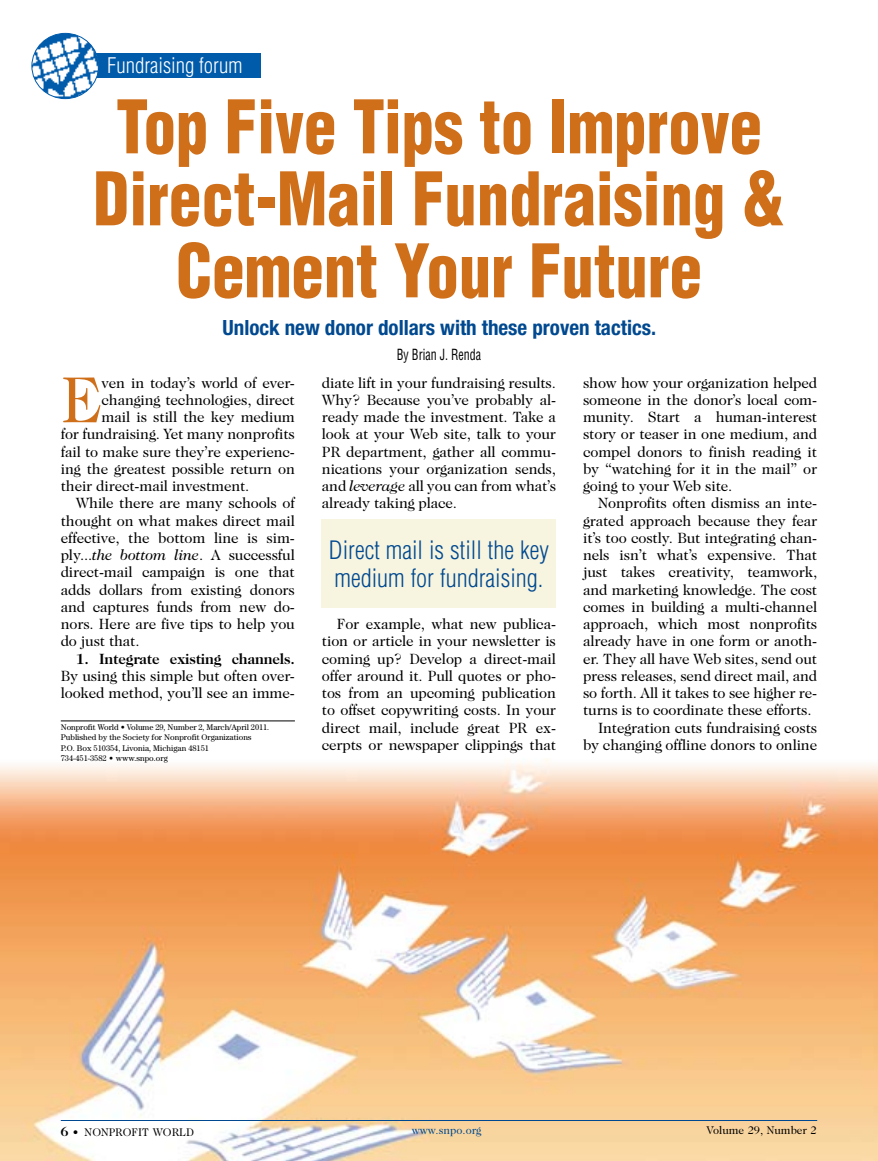
<style>
.page{position:relative;width:878px;height:1161px;background:#fff}
.page>*{position:absolute;margin:0;border:0;box-sizing:border-box;transform-origin:0 0}
.t1{font:900 condensed 72px/72px "Helvetica";color:#d06f1a;text-align:center;scale:.9 1}
.t2{font:65.7px "Caslon Two Twenty Four";color:#d06f1a}
.t3{font:300 condensed 24.75px/28.5px "Helvetica";color:#004990}
.t4{font:700 condensed 21px "Helvetica Neue";color:#004990}
.t5{font:300 condensed 21px "Helvetica";color:#fff}
.t6{font:15px/17.2px "Caslon Two Twenty Four";letter-spacing:-.01em;color:#000;text-align:justify}
.t7{font:700 15px "Caslon Two Twenty Four";letter-spacing:-.01em;color:#000}
.t8{font:condensed 15px "Helvetica";color:#000;scale:.8 1}
.t9{font:11.25px "Caslon Two Twenty Four";color:#000}
.t10{font:11.25px "Caslon Two Twenty Four";color:#004990}
.t11{font:8.25px/10.5px "Century";color:#000}
.s1{font-style:italic}
.s2{font-weight:700;font-size:13.5px}
</style>
<div class="page">
<img style="left:0;top:758px;width:877px;height:403px">
<div style="left:56px;top:1122px;width:151px;height:21px;background:#fff"></div>
<hr style="left:61px;top:1120px;width:756px;height:1px;background:#004990">
<hr style="left:61px;top:721px;width:234px;height:1px;background:#000">
<div style="left:89px;top:54px;width:171px;height:24px;background:#005bab"></div>
<img style="left:32px;top:33px;width:67px;height:66px">
<div style="left:32px;top:33px;width:67px;height:66px;border:1px solid #005bab;border-radius:50%"></div>
<div style="left:322px;top:519px;width:234px;height:88px;background:#f7f4e0"></div>
<div style="left:78px;top:81px;width:719px;height:296px;background:#fff"></div>
<h3 class="t5" style="left:107px;top:53px;width:137px">Fundraising forum</h3>
<h1 class="t1" style="left:93px;top:90px;width:770px">Top Five Tips to Improve<br>Direct-Mail Fundraising &amp;<br>Cement Your Future</h1>
<h3 class="t4" style="left:222px;top:315px;width:435px">Unlock new donor dollars with these proven tactics.</h3>
<p class="t8" style="left:397px;top:345px;width:106px">By Brian J. Renda</p>
<h2 class="t2" style="left:61px;top:362px;width:43px">E</h2>
<p class="t6" style="left:102px;top:374px;width:195px">ven in today’s world of ever-</p>
<p class="t6" style="left:102px;top:391px;width:195px">changing technologies, direct</p>
<p class="t6" style="left:102px;top:408px;width:195px">mail is still the key medium</p>
<p class="t6" style="left:61px;top:426px;width:235px">for fundraising. Yet many nonprofits</p>
<p class="t6" style="left:61px;top:443px;width:235px">fail to make sure they’re experienc-</p>
<p class="t6" style="left:61px;top:460px;width:235px">ing the greatest possible return on</p>
<p class="t6" style="left:61px;top:477px;width:190px">their direct-mail investment.</p>
<p class="t6" style="left:76px;top:495px;width:220px">While there are many schools of</p>
<p class="t6" style="left:61px;top:512px;width:235px">thought on what makes direct mail</p>
<p class="t6" style="left:61px;top:529px;width:236px">effective, the bottom line is sim-</p>
<p class="t6" style="left:61px;top:546px;width:235px">ply...<span class="s1">the bottom line</span>. A successful</p>
<p class="t6" style="left:61px;top:564px;width:236px">direct-mail campaign is one that</p>
<p class="t6" style="left:61px;top:581px;width:236px">adds dollars from existing donors</p>
<p class="t6" style="left:61px;top:598px;width:235px">and captures funds from new do-</p>
<p class="t6" style="left:61px;top:615px;width:235px">nors. Here are five tips to help you</p>
<p class="t6" style="left:61px;top:633px;width:80px">do just that.</p>
<p class="t7" style="left:76px;top:650px;width:220px">1. Integrate existing channels.</p>
<p class="t6" style="left:61px;top:667px;width:236px">By using this simple but often over&shy;looked method, you’ll see an imme-</p>
<p class="t11" style="left:61px;top:721px;width:210px">Nonprofit World • Volume 29, Number 2, March/April 2011.<br>Published by the Society for Nonprofit Organizations<br>P.O. Box 510354, Livonia, Michigan 48151<br>734-451-3582 • www.snpo.org</p>
<p class="t6" style="left:322px;top:374px;width:236px">diate lift in your fundraising results.<br>Why? Because you’ve probably al&shy;ready made the investment. Take a look at your Web site, talk to your PR department, gather all commu&shy;nications your organization sends, and <span class="s1">leverage</span> all you can from what’s already taking place.</p>
<h3 class="t3" style="left:329px;top:535px;width:221px">Direct mail is still the key medium for fundraising.</h3>
<p class="t6" style="left:322px;top:615px;width:235px;text-indent:15px">For example, what new publica&shy;tion or article in your newsletter is coming up? Develop a direct-mail offer around it. Pull quotes or pho&shy;tos from an upcoming publication to offset copywriting costs. In your direct mail, include great PR ex&shy;cerpts or newspaper clippings that</p>
<p class="t6" style="left:583px;top:374px;width:236px">show how your organization helped someone in the donor’s local com&shy;munity. Start a human-interest story or teaser in one medium, and compel donors to finish reading it by “watching for it in the mail” or going to your Web site.</p>
<p class="t6" style="left:598px;top:495px;width:221px">Nonprofits often dismiss an inte-</p>
<p class="t6" style="left:583px;top:512px;width:235px">grated approach because they fear</p>
<p class="t6" style="left:583px;top:529px;width:235px">it’s too costly. But integrating chan-</p>
<p class="t6" style="left:583px;top:546px;width:235px">nels isn’t what’s expensive. That</p>
<p class="t6" style="left:583px;top:564px;width:235px">just takes creativity, teamwork,</p>
<p class="t6" style="left:583px;top:581px;width:236px">and marketing knowledge. The cost</p>
<p class="t6" style="left:583px;top:598px;width:235px">comes in building a multi-channel</p>
<p class="t6" style="left:583px;top:615px;width:236px">approach, which most nonprofits</p>
<p class="t6" style="left:583px;top:633px;width:235px">already have in one form or anoth-</p>
<p class="t6" style="left:583px;top:650px;width:236px">er. They all have Web sites, send out</p>
<p class="t6" style="left:583px;top:667px;width:236px">press releases, send direct mail, and</p>
<p class="t6" style="left:583px;top:684px;width:235px">so forth. All it takes to see higher re-</p>
<p class="t6" style="left:583px;top:702px;width:230px">turns is to coordinate these efforts.</p>
<p class="t6" style="left:598px;top:719px;width:220px">Integration cuts fundraising costs</p>
<p class="t6" style="left:583px;top:736px;width:236px">by changing offline donors to online</p>
<p class="t9" style="left:60px;top:1125px;width:135px"><span class="s2">6</span> • NONPROFIT WORLD</p>
<p class="t9" style="left:706px;top:1123px;width:112px">Volume 29, Number 2</p>
<p class="t10" style="left:411px;top:1123px;width:71px">www.snpo.org</p>
</div>
